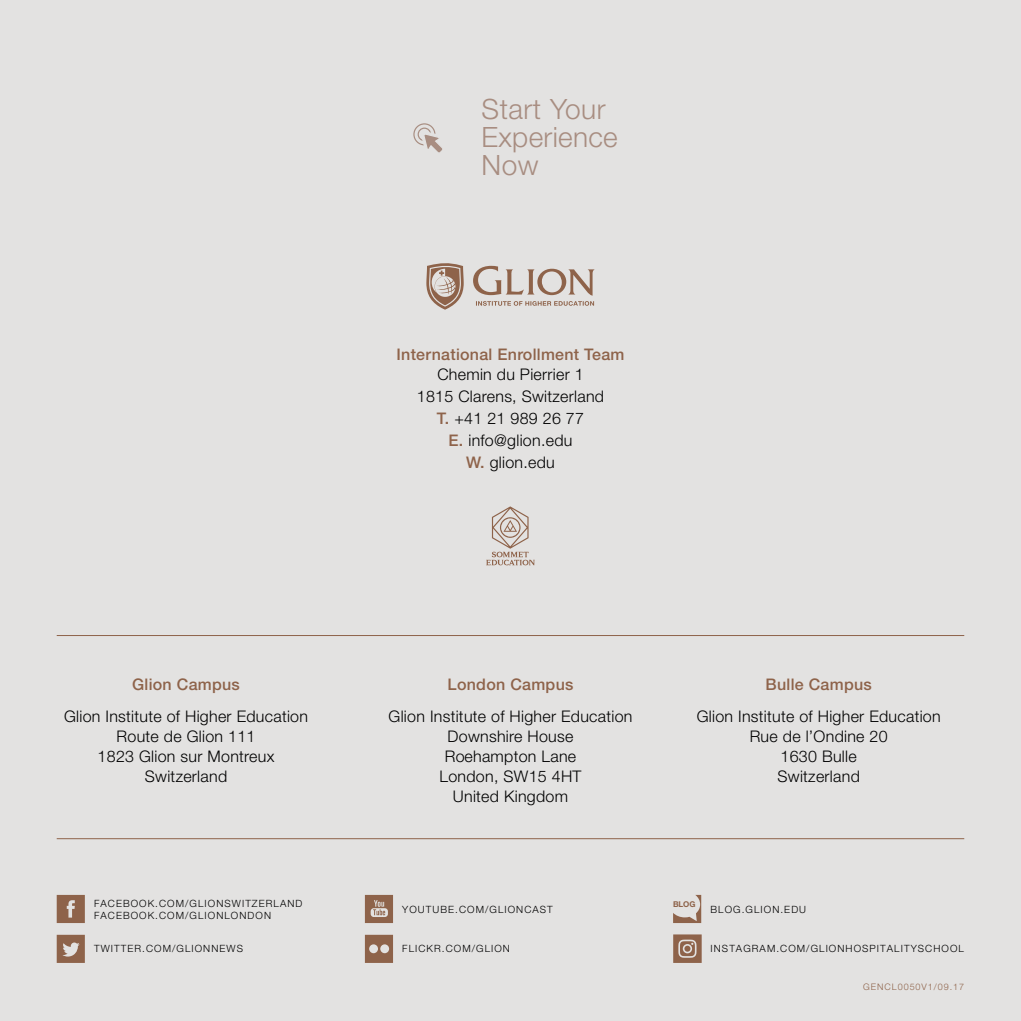
<style>
.page{position:relative;width:1021px;height:1021px;background:#fff}
.page>*{position:absolute;margin:0;border:0;box-sizing:border-box;transform-origin:0 0}
.t1{font:300 28px/28px "Helvetica Neue LT Pro";letter-spacing:.01em;color:#a88d81}
.t2{font:300 16px/20px "Helvetica Neue LT Pro";letter-spacing:.02em;color:#000;text-align:center}
.t3{font:500 16px "Helvetica Neue LT Pro";letter-spacing:.02em;color:#8e634a}
.t4{font:300 10px/12px "Helvetica Neue LT Pro";letter-spacing:.11em;color:#000}
.t5{font:300 9px "Helvetica Neue LT Pro";letter-spacing:.11em;color:#8e634a}
.t6{font:700 8px "Helvetica Neue LT Pro";color:#8e634a}
.s1{font-weight:500;color:#8e634a}
</style>
<div class="page">
<div style="left:0;top:0;width:1020px;height:1020px;background:#e3e2e1"></div>
<svg style="left:57px;top:934px;width:28px;height:28px"></svg>
<svg style="left:365px;top:934px;width:28px;height:28px"></svg>
<svg style="left:57px;top:894px;width:28px;height:29px"></svg>
<svg style="left:673px;top:894px;width:28px;height:29px"></svg>
<svg style="left:365px;top:894px;width:28px;height:29px"></svg>
<svg style="left:673px;top:934px;width:28px;height:28px"></svg>
<svg style="left:426px;top:263px;width:168px;height:47px"></svg>
<hr style="left:57px;top:635px;width:907px;height:1px;background:#8e634a">
<hr style="left:57px;top:838px;width:907px;height:1px;background:#8e634a">
<svg style="left:486px;top:506px;width:49px;height:59px"></svg>
<div style="left:417px;top:128px;width:14px;height:13px;border:1px solid #a88d81;border-radius:50%"></div>
<div style="left:413px;top:123px;width:22px;height:22px;border:1px solid #a88d81;border-radius:50%"></div>
<svg style="left:420px;top:131px;width:23px;height:22px"></svg>
<h1 class="t1" style="left:481px;top:95px;width:138px">Start Your<br>Experience<br>Now</h1>
<p class="t3" style="left:396px;top:344px;width:229px">International Enrollment Team</p>
<p class="t2" style="left:417px;top:363px;width:189px;line-height:22px">Chemin du Pierrier 1<br>1815 Clarens, Switzerland<br><span class="s1">T.</span> +41 21 989 26 77<br><span class="s1">E.</span> info@glion.edu<br><span class="s1">W.</span> glion.edu</p>
<p class="t3" style="left:132px;top:675px;width:109px">Glion Campus</p>
<p class="t2" style="left:64px;top:705px;width:245px">Glion Institute of Higher Education<br>Route de Glion 111<br>1823 Glion sur Montreux<br>Switzerland</p>
<p class="t4" style="left:94px;top:896px;width:210px">FACEBOOK.COM/GLIONSWITZERLAND<br>FACEBOOK.COM/GLIONLONDON</p>
<p class="t4" style="left:94px;top:942px;width:150px">TWITTER.COM/GLIONNEWS</p>
<p class="t3" style="left:447px;top:675px;width:127px">London Campus</p>
<p class="t2" style="left:388px;top:705px;width:245px">Glion Institute of Higher Education<br>Downshire House<br>Ro ehampton Lane<br>London, SW15 4HT<br>United Kingdom</p>
<p class="t4" style="left:402px;top:902px;width:152px">YOUTUBE.COM/GLIONCAST</p>
<p class="t4" style="left:402px;top:942px;width:109px">FLICKR.COM/GLION</p>
<p class="t3" style="left:765px;top:675px;width:108px">Bulle Campus</p>
<p class="t2" style="left:696px;top:705px;width:245px">Glion Institute of Higher Education<br>Rue de l’Ondine 20<br>1630 Bulle<br>Switzerland</p>
<p class="t6" style="left:673px;top:899px;width:24px">BLOG</p>
<p class="t4" style="left:710px;top:902px;width:97px">BLOG.GLION.EDU</p>
<p class="t4" style="left:710px;top:942px;width:255px">INSTAGRAM.COM/GLIONHOSPITALITYSCHOOL</p>
<p class="t5" style="left:863px;top:980px;width:102px">GENCL0050V1/09.17</p>
</div>
